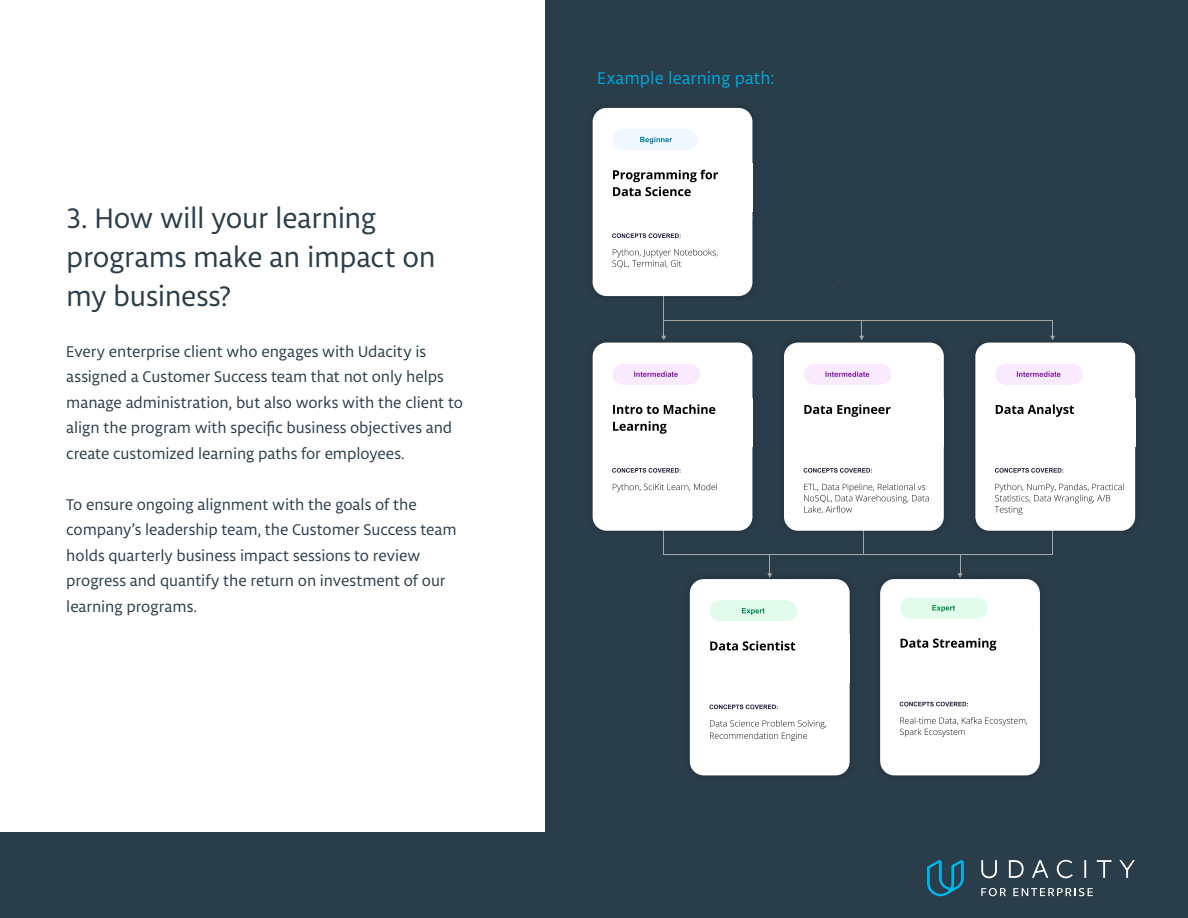
<style>
.page{position:relative;width:1188px;height:918px;background:#fff}
.page>*{position:absolute;margin:0;border:0;box-sizing:border-box;transform-origin:0 0}
.t1{font:30px/39px "Libertad";letter-spacing:-.01em;color:#2a3d4a}
.t2{font:18px "Libertad";letter-spacing:.005em;color:#00a8db}
.t3{font:16.5px/25.5px "Libertad";letter-spacing:-.005em;color:#2a3d4a}
.t4{font:16.5px/25.5px "Libertad";letter-spacing:-.005em;color:#2a3d4b}
</style>
<div class="page">
<div style="left:545px;top:0;width:643px;height:833px;background:#2a3d4a"></div>
<div style="left:0;top:833px;width:1188px;height:85px;background:#2a3d4a"></div>
<svg style="left:927px;top:860px;width:37px;height:36px"></svg>
<svg style="left:981px;top:860px;width:154px;height:18px"></svg>
<svg style="left:981px;top:888px;width:25px;height:8px"></svg>
<svg style="left:1013px;top:888px;width:80px;height:8px"></svg>
<hr style="left:1052px;top:496px;width:1px;height:58px;background:#a6a6a6">
<hr style="left:663px;top:262px;width:1px;height:58px;background:#a6a6a6">
<hr style="left:663px;top:496px;width:1px;height:58px;background:#a6a6a6">
<hr style="left:863px;top:496px;width:1px;height:58px;background:#a6a6a6">
<div style="left:584px;top:100px;width:176px;height:204px;background:#000;opacity:.2"></div>
<div style="left:682px;top:571px;width:175px;height:212px;background:#000;opacity:.2"></div>
<div style="left:776px;top:334px;width:175px;height:204px;background:#283b47"></div>
<div style="left:584px;top:334px;width:176px;height:204px;background:#000;opacity:.2"></div>
<hr style="left:664px;top:320px;width:389px;height:1px;background:#a6a6a6">
<hr style="left:664px;top:554px;width:389px;height:1px;background:#a6a6a6">
<svg style="left:690px;top:555px;width:160px;height:220px;background:#e0e3e4"></svg>
<svg style="left:880px;top:555px;width:160px;height:220px;background:#dfe3e3"></svg>
<svg style="left:593px;top:320px;width:159px;height:211px;background:#e0e1e4"></svg>
<svg style="left:784px;top:321px;width:160px;height:210px;background:#e0e1e4"></svg>
<svg style="left:975px;top:321px;width:160px;height:210px;background:#dedfe3"></svg>
<svg style="left:593px;top:108px;width:159px;height:188px;background:#f3f4f5"></svg>
<h1 class="t1" style="left:66px;top:198px;width:371px">3. How will your learning programs make an impact on my business?</h1>
<p class="t3" style="left:66px;top:338px;width:398px">Every enterprise client who engages with Udacity is assigned a Customer Success team that not only helps manage administration, but also works with the client to align the program with specific business objectives and create customized learning paths for employees.</p>
<p class="t4" style="left:66px;top:491px;width:392px">To ensure ongoing alignment with the goals of the company’s leadership team, the Customer Success team holds quarterly business impact sessions to review progress and quantify the return on investment of our learning programs.</p>
<p class="t2" style="left:597px;top:67px;width:179px">Example learning path:</p>
</div>
